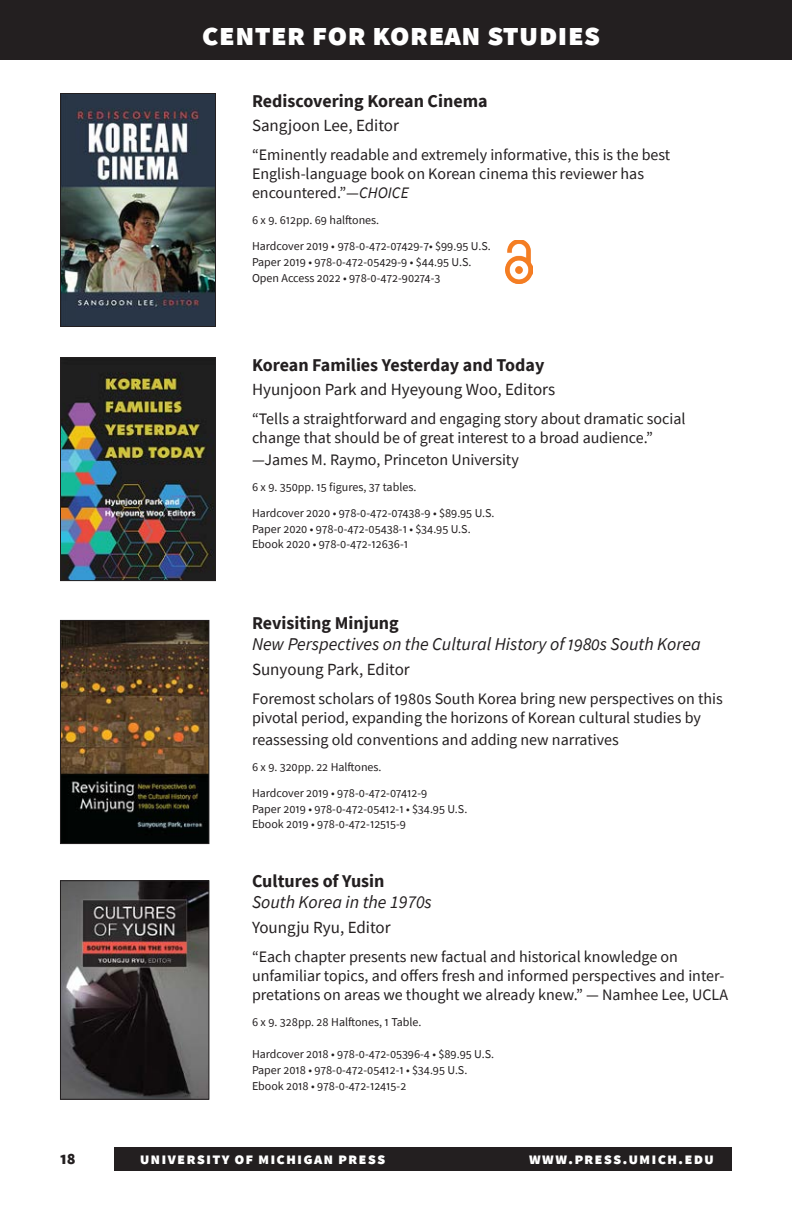
<style>
.page{position:relative;width:792px;height:1224px;background:#fff}
.page>*{position:absolute;margin:0;border:0;box-sizing:border-box;transform-origin:0 0}
._6_Up_Author{font:900 32px "Source Sans Pro";color:#fff}
.ct4{font:700 18px "Source Sans Pro";color:#231f20}
.cs4{font:italic 18px "Source Sans Pro";color:#231f20}
.ct4-2{font:italic 18px/22px "Source Sans Pro";color:#231f20}
.au4{font:17px "Source Sans Pro";color:#231f20}
.ct4-3{font:17px "Source Sans Pro";color:#231f20}
.p4{font:16px/19.2px "Source Sans Pro";color:#231f20}
.t1{font:900 16px "Source Sans Pro";letter-spacing:.07em;color:#fff}
.t2{font:900 16px "Source Sans Pro";color:#231f20}
.en4{font:12px "Source Sans Pro";letter-spacing:-.005em;color:#231f20}
.en4f{font:12px "Source Sans Pro";color:#231f20}
.s1{font-style:italic}
.s2{font-weight:700;font-style:normal}
</style>
<div class="page">
<div style="left:0;top:0;width:792px;height:60px;background:#231f20"></div>
<div style="left:114px;top:1147px;width:618px;height:24px;background:#231f20"></div>
<img style="left:62px;top:882px;width:145px;height:216px">
<div style="left:60px;top:880px;width:149px;height:220px;border:1px solid #231f20"></div>
<img style="left:62px;top:622px;width:145px;height:220px">
<div style="left:60px;top:620px;width:149px;height:224px;border:1px solid #231f20"></div>
<img style="left:62px;top:359px;width:152px;height:220px">
<div style="left:60px;top:357px;width:156px;height:224px;border:1px solid #231f20"></div>
<img style="left:62px;top:95px;width:152px;height:230px">
<div style="left:60px;top:93px;width:156px;height:234px;border:1px solid #231f20"></div>
<img style="left:505px;top:240px;width:28px;height:44px">
<p class="_6_Up_Author" style="left:202px;top:12px;width:400px">center for korean studies</p>
<p class="ct4" style="left:252px;top:88px;width:237px">Rediscovering Korean Cinema</p>
<p class="au4" style="left:252px;top:114px;width:149px">Sangjoon Lee, Editor</p>
<p class="p4" style="left:252px;top:145px;width:420px">“Eminently readable and extremely informative, this is the best<br>English-language book on Korean cinema this reviewer has encountered.”—<span class="s1">CHOICE</span></p>
<p class="en4f" style="left:252px;top:212px;width:129px">6 x 9. 612pp. 69 halftones.</p>
<p class="en4f" style="left:252px;top:238px;width:240px">Hardcover 2019 • 978-0-472-07429-7• $99.95 U.S.</p>
<p class="en4" style="left:252px;top:254px;width:221px">Paper 2019 • 978-0-472-05429-9 • $44.95 U.S.</p>
<p class="en4" style="left:252px;top:270px;width:190px">Open Access 2022 • 978-0-472-90274-3</p>
<p class="ct4" style="left:252px;top:352px;width:294px">Korean Families Yesterday and Today</p>
<p class="au4" style="left:252px;top:378px;width:305px">Hyunjoon Park and Hyeyoung Woo, Editors</p>
<p class="p4" style="left:252px;top:409px;width:435px">“Tells a straightforward and engaging story about dramatic social change that should be of great interest to a broad audience.”</p>
<p class="p4" style="left:252px;top:449px;width:268px">—James M. Raymo, Princeton University</p>
<p class="en4f" style="left:252px;top:479px;width:166px">6 x 9. 350pp. 15 figures, 37 tables.</p>
<p class="en4f" style="left:252px;top:505px;width:244px">Hardcover 2020 • 978-0-472-07438-9 • $89.95 U.S.</p>
<p class="en4" style="left:252px;top:521px;width:220px">Paper 2020 • 978-0-472-05438-1 • $34.95 U.S.</p>
<p class="en4" style="left:252px;top:537px;width:158px">Ebook 2020 • 978-0-472-12636-1</p>
<p class="ct4" style="left:252px;top:610px;width:148px">Revisiting Minjung</p>
<p class="cs4" style="left:252px;top:633px;width:450px">New Perspectives on the Cultural History of 1980s South Korea</p>
<p class="au4" style="left:252px;top:658px;width:159px">Sunyoung Park, Editor</p>
<p class="p4" style="left:252px;top:689px;width:472px">Foremost scholars of 1980s South Korea bring new perspectives on this pivotal period, expanding the horizons of Korean cultural studies by</p>
<p class="p4" style="left:252px;top:729px;width:368px">reassessing old conventions and adding new narratives</p>
<p class="en4f" style="left:252px;top:759px;width:131px">6 x 9. 320pp. 22 Halftones.</p>
<p class="en4f" style="left:252px;top:785px;width:177px">Hardcover 2019 • 978-0-472-07412-9</p>
<p class="en4" style="left:252px;top:801px;width:217px">Paper 2019 • 978-0-472-05412-1 • $34.95 U.S.</p>
<p class="en4" style="left:252px;top:817px;width:156px">Ebook 2019 • 978-0-472-12515-9</p>
<p class="ct4-2" style="left:252px;top:869px;width:181px"><span class="s2">Cultures of Yusin<br></span>South Korea in the 1970s</p>
<p class="ct4-3" style="left:252px;top:916px;width:140px">Youngju Ryu, Editor</p>
<p class="p4" style="left:252px;top:947px;width:478px">“Each chapter presents new factual and historical knowledge on unfamiliar topics, and offers fresh and informed perspectives and inter&shy;pretations on areas we thought we already knew.” — Namhee Lee, UCLA</p>
<p class="en4f" style="left:252px;top:1014px;width:171px">6 x 9. 328pp. 28 Halftones, 1 Table.</p>
<p class="en4" style="left:252px;top:1046px;width:244px">Hardcover 2018 • 978-0-472-05396-4 • $89.95 U.S.</p>
<p class="en4" style="left:252px;top:1062px;width:217px">Paper 2018 • 978-0-472-05412-1 • $34.95 U.S.</p>
<p class="en4" style="left:252px;top:1078px;width:156px">Ebook 2018 • 978-0-472-12415-2</p>
<p class="t2" style="left:60px;top:1147px;width:17px">18</p>
<p class="t1" style="left:140px;top:1147px;width:247px">university of michigan press</p>
<p class="t1" style="left:529px;top:1147px;width:186px">www.press.umich.edu</p>
</div>
